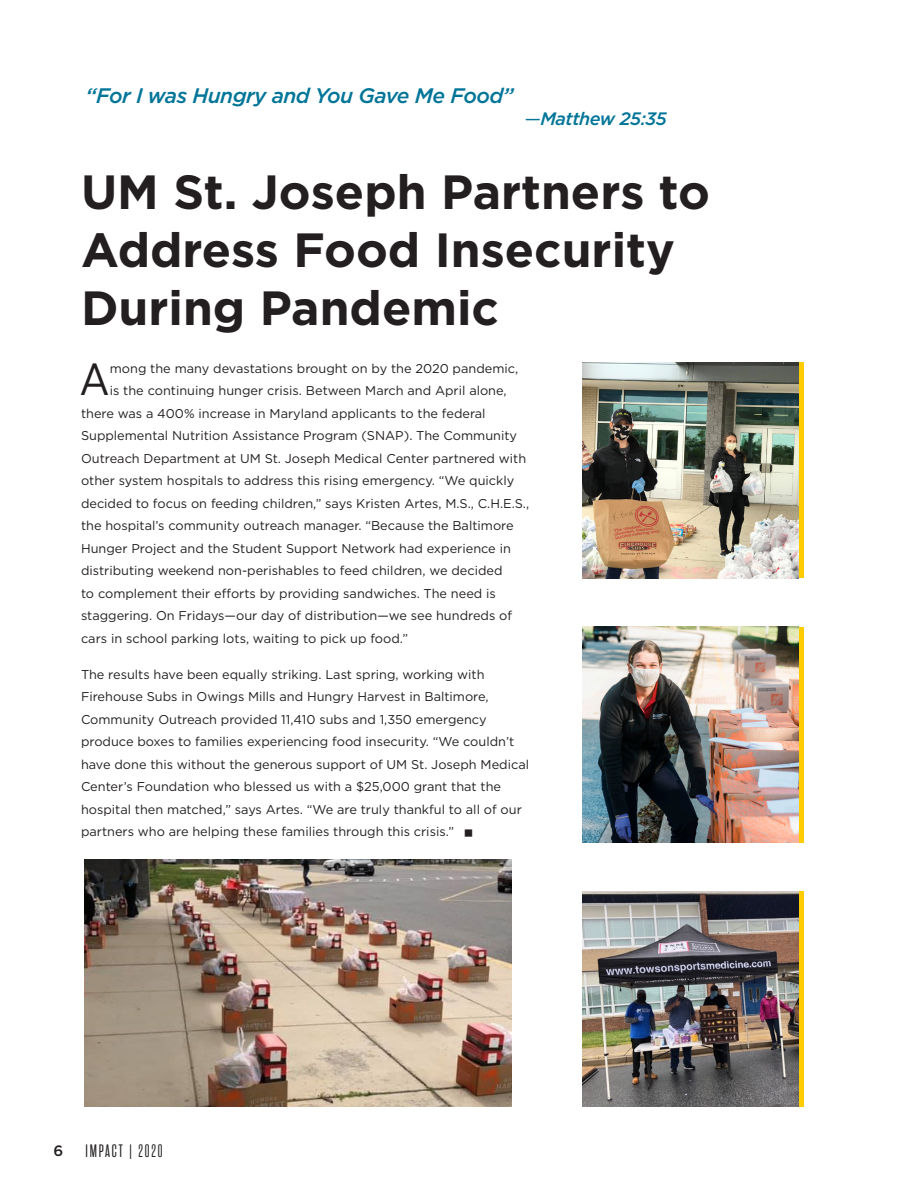
<style>
.page{position:relative;width:918px;height:1188px;background:#fff}
.page>*{position:absolute;margin:0;border:0;box-sizing:border-box;transform-origin:0 0}
.t1{font:700 48px/57.6px "Gotham";color:#231f20}
.t2{font:700 45px "Gotham";color:#231f20}
.t3{font:44.85px "Gotham Narrow";color:#231f20}
.t4{font:italic 500 21px "Gotham";letter-spacing:-.025em;color:#007598}
.t5{font:italic 500 18px "Gotham";letter-spacing:-.025em;color:#007598}
.t6{font:18px "Rama Gothic M";letter-spacing:.1em;color:#231f20}
.t7{font:12.75px/22.5px "Gotham";color:#231f20}
.s1{font-weight:400;font-style:normal}
.s2{font-family:"Gotham";font-weight:500;font-size:15px}
</style>
<div class="page">
<svg style="left:798px;top:891px;width:6px;height:216px"></svg>
<svg style="left:798px;top:627px;width:6px;height:216px"></svg>
<svg style="left:798px;top:362px;width:6px;height:216px"></svg>
<img style="left:582px;top:362px;width:216px;height:216px">
<img style="left:582px;top:627px;width:216px;height:216px">
<img style="left:582px;top:891px;width:216px;height:216px">
<img style="left:84px;top:860px;width:428px;height:247px">
<p class="t4" style="left:86px;top:82px;width:430px">“For I was Hungry and You Gave Me Food”</p>
<p class="t5" style="left:525px;top:107px;width:144px"><span class="s1">—</span>Matthew 25:35</p>
<p class="t1" style="left:81px;top:163px;width:630px">UM St. Joseph Partners to<br>Address Food Insecurity<br>During Pandemic</p>
<p class="t3" style="left:80px;top:352px;width:32px">A</p>
<p class="t7" style="left:110px;top:357px;width:410px">mong the many devastations brought on by the 2020 pandemic,</p>
<p class="t7" style="left:110px;top:379px;width:398px">is the continuing hunger crisis. Between March and April alone,</p>
<p class="t7" style="left:81px;top:402px;width:406px">there was a 400% increase in Maryland applicants to the federal</p>
<p class="t7" style="left:81px;top:424px;width:438px">Supplemental Nutrition Assistance Program (SNAP). The Community</p>
<p class="t7" style="left:81px;top:447px;width:447px">Outreach Department at UM St. Joseph Medical Center partnered with</p>
<p class="t7" style="left:81px;top:469px;width:435px">other system hospitals to address this rising emergency. “We quickly</p>
<p class="t7" style="left:81px;top:492px;width:450px">decided to focus on feeding children,” says Kristen Artes, M.S., C.H.E.S.,</p>
<p class="t7" style="left:81px;top:514px;width:434px">the hospital’s community outreach manager. “Because the Baltimore</p>
<p class="t7" style="left:81px;top:537px;width:431px">Hunger Project and the Student Support Network had experience in</p>
<p class="t7" style="left:81px;top:559px;width:423px">distributing weekend non-perishables to feed children, we decided</p>
<p class="t7" style="left:81px;top:582px;width:416px">to complement their efforts by providing sandwiches. The need is</p>
<p class="t7" style="left:81px;top:604px;width:433px">staggering. On Fridays—our day of distribution—we see hundreds of</p>
<p class="t7" style="left:81px;top:627px;width:329px">cars in school parking lots, waiting to pick up food.”</p>
<p class="t7" style="left:81px;top:663px;width:450px">The results have been equally striking. Last spring, working with Firehouse Subs in Owings Mills and Hungry Harvest in Baltimore, Community Outreach provided 11,410 subs and 1,350 emergency produce boxes to families experiencing food insecurity. “We couldn’t have done this without the generous support of UM St. Joseph Medical Center’s Foundation who blessed us with a $25,000 grant that the hospital then matched,” says Artes. “We are truly thankful to all of our partners who are helping these families through this crisis.”</p>
<p class="t2" style="left:462px;top:801px;width:14px">·</p>
<h3 class="t6" style="left:54px;top:1142px;width:111px"><span class="s2">6</span> IMPACT | 2020</h3>
</div>
